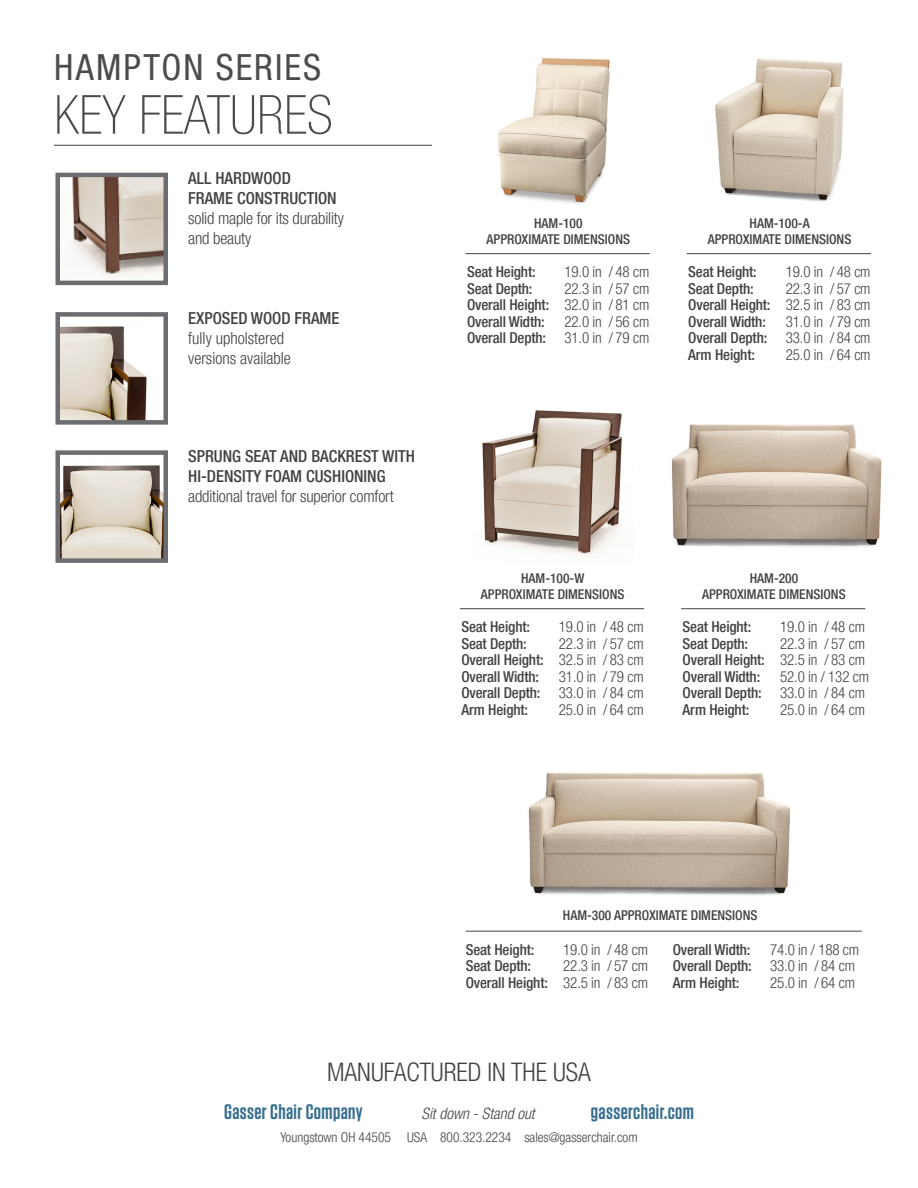
<style>
.page{position:relative;width:918px;height:1188px;background:#fff}
.page>*{position:absolute;margin:0;border:0;box-sizing:border-box;transform-origin:0 0}
.t1{font:100 condensed 54px "Helvetica Neue LT Pro";color:#4b4c4d}
.t2{font:condensed 36px "Helvetica Neue LT Pro";letter-spacing:.055em;color:#4b4c4d}
.t3{font:300 condensed 25.5px "Helvetica Neue LT Pro";color:#424242}
.t4{font:600 21px "Tungsten";letter-spacing:.02em;color:#386e8f}
.t5{font:300 condensed 16.5px "Helvetica Neue LT Pro";letter-spacing:-.01em;color:#424242}
.t6{font:500 condensed 16.5px/19.8px "Helvetica Neue LT Pro";color:#424242}
.t7{font:italic 300 condensed 15.6px "Helvetica Neue LT Pro";color:#424242}
.t8{font:500 condensed 15px/16.5px "Helvetica Neue LT Pro";letter-spacing:-.01em;color:#424242;text-align:justify}
.t9{font:300 condensed 15px/16.5px "Helvetica Neue LT Pro";letter-spacing:-.01em;color:#424242;text-align:right}
.t10{font:500 condensed 13.5px/16.2px "Helvetica Neue LT Pro";color:#424242;text-align:center}
.t11{font:300 condensed 13.5px "Helvetica Neue LT Pro";color:#424242}
.s1{font-weight:300}
.s2{font-weight:500}
</style>
<div class="page">
<hr style="left:54px;top:145px;width:378px;height:1px;background:#424242">
<img style="left:70px;top:178px;width:93px;height:101px">
<div style="left:56px;top:173px;width:112px;height:112px;border:4px solid #6c6d70"></div>
<img style="left:61px;top:326px;width:86px;height:94px">
<div style="left:56px;top:312px;width:112px;height:113px;border:4px solid #6c6d70"></div>
<img style="left:61px;top:465px;width:102px;height:93px">
<div style="left:56px;top:450px;width:112px;height:113px;border:4px solid #6c6d70"></div>
<img style="left:498px;top:58px;width:112px;height:146px">
<hr style="left:466px;top:253px;width:184px;height:1px;background:#424242">
<img style="left:482px;top:410px;width:151px;height:146px">
<hr style="left:460px;top:608px;width:184px;height:1px;background:#424242">
<img style="left:715px;top:58px;width:129px;height:144px">
<hr style="left:687px;top:253px;width:184px;height:1px;background:#424242">
<img style="left:672px;top:424px;width:210px;height:123px">
<hr style="left:681px;top:608px;width:184px;height:1px;background:#424242">
<img style="left:528px;top:772px;width:263px;height:124px">
<hr style="left:466px;top:931px;width:396px;height:1px;background:#424242">
<p class="t2" style="left:54px;top:46px;width:269px">HAMPTON SERIES</p>
<p class="t1" style="left:54px;top:84px;width:280px">KEY FEATURES</p>
<p class="t6" style="left:188px;top:168px;width:104px">ALL HARDWOOD</p>
<p class="t6" style="left:188px;top:188px;width:150px">FRAME CONSTRUCTION</p>
<p class="t5" style="left:188px;top:209px;width:157px">solid maple for its durability</p>
<p class="t5" style="left:188px;top:228px;width:64px">and beauty</p>
<p class="t6" style="left:188px;top:308px;width:153px">EXPOSED WOOD FRAME</p>
<p class="t5" style="left:188px;top:328px;width:97px">fully upholstered</p>
<p class="t5" style="left:188px;top:348px;width:104px">versions available</p>
<p class="t6" style="left:188px;top:446px;width:228px">SPRUNG SEAT AND BACKREST WITH<br>HI-DENSITY FOAM CUSHIONING</p>
<p class="t5" style="left:188px;top:486px;width:207px">additional travel for superior comfort</p>
<p class="t10" style="left:487px;top:215px;width:145px">HAM-100<br>APPROXIMATE DIMENSIONS</p>
<p class="t8" style="left:467px;top:263px;width:70px">Seat Height:</p>
<p class="t9" style="left:565px;top:264px;width:86px">19.0 in / 48 cm</p>
<p class="t8" style="left:467px;top:280px;width:67px">Seat Depth:</p>
<p class="t8" style="left:467px;top:280px;width:184px;text-indent:97px"><span class="s1">22.3 in / 57 cm </span>Overall Height: <span class="s1">32.0 in / 81 cm </span>Overall Width:</p>
<p class="t9" style="left:467px;top:313px;width:184px">22.0 in / 56 cm<br><span class="s2">Overall Depth:</span> 31.0 in / 79 cm</p>
<p class="t10" style="left:750px;top:215px;width:62px">HAM-100-A</p>
<p class="t10" style="left:708px;top:231px;width:145px">APPROXIMATE DIMENSIONS</p>
<p class="t8" style="left:688px;top:263px;width:70px">Seat Height:</p>
<p class="t9" style="left:786px;top:264px;width:86px">19.0 in / 48 cm</p>
<p class="t8" style="left:688px;top:280px;width:67px">Seat Depth:</p>
<p class="t8" style="left:688px;top:280px;width:184px;text-indent:97px"><span class="s1">22.3 in / 57 cm </span>Overall Height: <span class="s1">32.5 in / 83 cm </span>Overall Width:</p>
<p class="t9" style="left:688px;top:313px;width:184px">31.0 in / 79 cm<br><span class="s2">Overall Depth:</span> 33.0 in / 84 cm</p>
<p class="t8" style="left:688px;top:346px;width:68px">Arm Height:</p>
<p class="t9" style="left:786px;top:346px;width:86px">25.0 in / 64 cm</p>
<p class="t10" style="left:481px;top:570px;width:145px">HAM-100-W<br>APPROXIMATE DIMENSIONS</p>
<p class="t8" style="left:461px;top:619px;width:70px">Seat Height:</p>
<p class="t9" style="left:559px;top:619px;width:86px">19.0 in / 48 cm</p>
<p class="t8" style="left:461px;top:635px;width:67px">Seat Depth:</p>
<p class="t8" style="left:461px;top:635px;width:184px;text-indent:97px"><span class="s1">22.3 in / 57 cm </span>Overall Height: <span class="s1">32.5 in / 83 cm </span>Overall Width:</p>
<p class="t9" style="left:461px;top:668px;width:184px">31.0 in / 79 cm<br><span class="s2">Overall Depth:</span> 33.0 in / 84 cm</p>
<p class="t8" style="left:461px;top:701px;width:68px">Arm Height:</p>
<p class="t9" style="left:559px;top:701px;width:86px">25.0 in / 64 cm</p>
<p class="t10" style="left:750px;top:570px;width:50px">HAM-200</p>
<p class="t10" style="left:702px;top:586px;width:145px">APPROXIMATE DIMENSIONS</p>
<p class="t8" style="left:683px;top:619px;width:70px">Seat Height:</p>
<p class="t9" style="left:780px;top:619px;width:86px">19.0 in / 48 cm</p>
<p class="t8" style="left:683px;top:635px;width:67px">Seat Depth:</p>
<p class="t8" style="left:683px;top:635px;width:184px;text-indent:97px"><span class="s1">22.3 in / 57 cm </span>Overall Height: <span class="s1">32.5 in / 83 cm </span>Overall Width:</p>
<p class="t9" style="left:683px;top:668px;width:188px">52.0 in / 132 cm<br><span class="s2">Overall Depth:</span> 33.0 in / 84 cm</p>
<p class="t8" style="left:683px;top:701px;width:68px">Arm Height:</p>
<p class="t9" style="left:780px;top:701px;width:86px">25.0 in / 64 cm</p>
<p class="t10" style="left:563px;top:907px;width:196px">HAM-300 APPROXIMATE DIMENSIONS</p>
<p class="t8" style="left:466px;top:941px;width:70px">Seat Height:</p>
<p class="t9" style="left:563px;top:941px;width:86px">19.0 in / 48 cm</p>
<p class="t8" style="left:466px;top:958px;width:67px">Seat Depth:</p>
<p class="t9" style="left:466px;top:958px;width:184px">22.3 in / 57 cm<br><span class="s2">Overall Height:</span> 32.5 in / 83 cm</p>
<p class="t8" style="left:673px;top:941px;width:79px">Overall Width:</p>
<p class="t9" style="left:673px;top:941px;width:188px;text-align:left;text-indent:97px">74.0 in / 188 cm<br><span class="s2">Overall Depth:</span> 33.0 in / 84 cm<br><span class="s2">Arm Height:</span></p>
<p class="t9" style="left:770px;top:974px;width:86px">25.0 in / 64 cm</p>
<p class="t3" style="left:327px;top:1057px;width:265px">MANUFACTURED IN THE USA</p>
<p class="t4" style="left:224px;top:1101px;width:140px">Gasser Chair Company</p>
<p class="t7" style="left:422px;top:1105px;width:115px">Sit down - Stand out</p>
<p class="t4" style="left:591px;top:1101px;width:105px">gasserchair.com</p>
<p class="t11" style="left:280px;top:1129px;width:359px">Youngstown OH 44505 USA 800.323.2234 sales@gasserchair.com</p>
</div>
